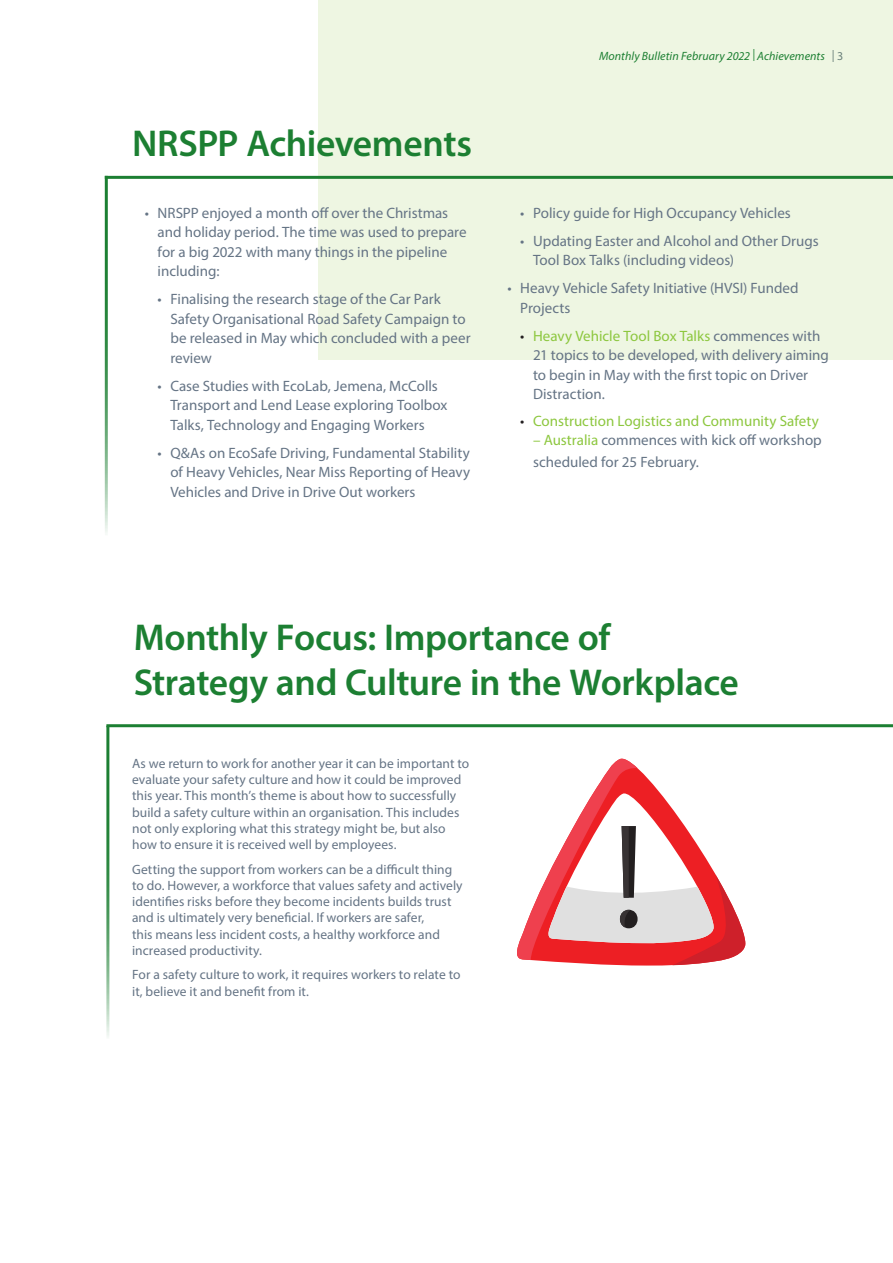
<style>
.page{position:relative;width:893px;height:1263px;background:#fff}
.page>*{position:absolute;margin:0;border:0;box-sizing:border-box;transform-origin:0 0}
.t1{font:149.25px "Myriad Pro";color:#231f20}
.t2{font:600 37.5px/45px "Myriad Pro";letter-spacing:-.01em;color:#1c7f32}
.t3{font:15px/19.5px "Myriad Pro";color:#657485}
.t4{font:15px "Myriad Pro";color:#8dc73f}
.t5{font:13.5px/16.2px "Myriad Pro";letter-spacing:.005em;color:#657485}
.t6{font:italic 12px "Myriad Pro";letter-spacing:.005em;color:#1c7f32}
.t7{font:12px "Myriad Pro";color:#657485}
.s1{color:#231f20}
.s2{color:#8dc73f}
</style>
<div class="page">
<div style="left:319px;top:0;width:574px;height:360px;background:#eef6e2"></div>
<hr style="left:105px;top:176px;width:788px;height:3px;background:#1c7f32">
<hr style="left:105px;top:176px;width:3px;height:360px;background:#1c7f32">
<hr style="left:106px;top:726px;width:3px;height:313px;background:#1c7f32">
<hr style="left:106px;top:724px;width:787px;height:3px;background:#1c7f32">
<svg style="left:517px;top:758px;width:228px;height:207px"></svg>
<h2 class="t2" style="left:132px;top:120px;width:341px">NRSPP Achievements</h2>
<p class="t3" style="left:158px;top:203px;width:310px;text-indent:-13px">• NRSPP enjoyed a month off over the Christmas and holiday period. The time was used to prepare for a big 2022 with many things in the pipeline including:</p>
<p class="t3" style="left:170px;top:289px;width:302px;text-indent:-13px">• Finalising the research stage of the Car Park Safety Organisational Road Safety Campaign to be released in May which concluded with a peer review</p>
<p class="t3" style="left:170px;top:376px;width:279px;text-indent:-13px">• Case Studies with EcoLab, Jemena, McColls<br>Transport and Lend Lease exploring Toolbox<br>Talks, Technology and Engaging Workers</p>
<p class="t3" style="left:170px;top:443px;width:301px;text-align:justify;text-indent:-13px">• Q&amp;As on EcoSafe Driving, Fundamental Stability of Heavy Vehicles, Near Miss Reporting of Heavy Vehicles and Drive in Drive Out workers</p>
<p class="t6" style="left:599px;top:48px;width:227px">Monthly Bulletin February 2022 | Achievements</p>
<p class="t7" style="left:832px;top:48px;width:13px">| 3</p>
<p class="t3" style="left:520px;top:203px;width:272px">• Policy guide for High Occupancy Vehicles</p>
<p class="t3" style="left:533px;top:231px;width:287px;text-indent:-13px">• Updating Easter and Alcohol and Other Drugs<br>Tool Box Talks (including videos)</p>
<p class="t3" style="left:520px;top:278px;width:280px;text-indent:-13px">• Heavy Vehicle Safety Initiative (HVSI) Funded<br>Projects</p>
<p class="t3" style="left:533px;top:326px;width:297px;text-indent:-13px"><span class="s1">•</span> <span class="s2">Heavy Vehicle Tool Box Talks</span> commences with 21 topics to be developed, with delivery aiming to begin in May with the first topic on Driver Distraction.</p>
<p class="t4" style="left:520px;top:411px;width:300px"><span class="s1">•</span> Construction Logistics and Community Safety</p>
<p class="t3" style="left:533px;top:429px;width:290px;line-height:21.6px"><span class="s2">– Australia</span> commences with kick off workshop scheduled for 25 February.</p>
<h2 class="t2" style="left:134px;top:614px;width:607px">Monthly Focus: Importance of<br>Strategy and Culture in the Workplace</h2>
<p class="t5" style="left:132px;top:755px;width:339px">As we return to work for another year it can be important to evaluate your safety culture and how it could be improved this year. This month’s theme is about how to successfully build a safety culture within an organisation. This includes not only exploring what this strategy might be, but also how to ensure it is received well by employees.</p>
<p class="t5" style="left:132px;top:861px;width:332px">Getting the support from workers can be a difficult thing to do. However, a workforce that values safety and actively identifies risks before they become incidents builds trust and is ultimately very beneficial. If workers are safer,<br>this means less incident costs, a healthy workforce and increased productivity.</p>
<p class="t5" style="left:132px;top:967px;width:330px">For a safety culture to work, it requires workers to relate to it, believe it and benefit from it.</p>
<h1 class="t1" style="left:612px;top:784px;width:36px">!</h1>
</div>
